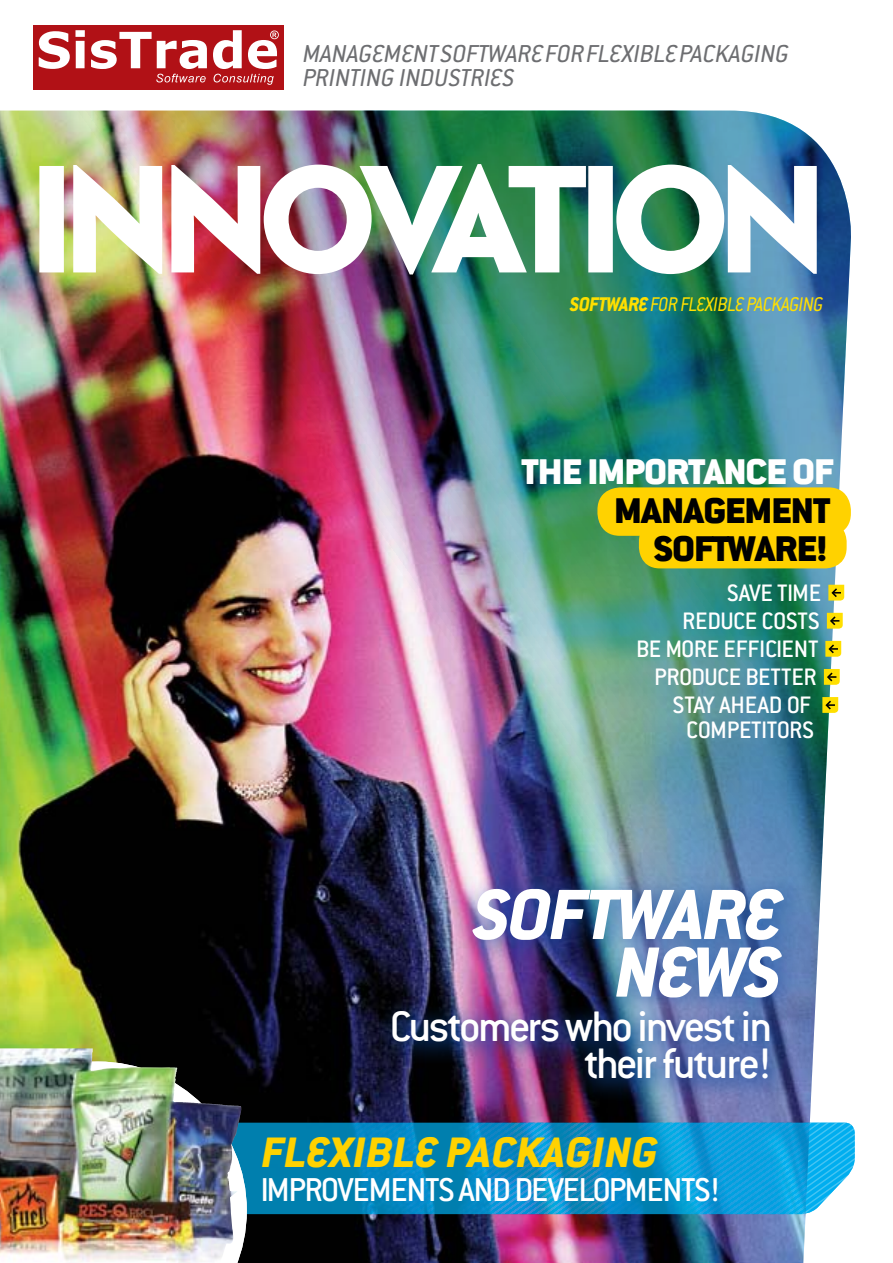
<style>
.page{position:relative;width:893px;height:1263px;background:#fff}
.page>*{position:absolute;margin:0;border:0;box-sizing:border-box;transform-origin:0 0}
.t1{font:700 136.5px "Penumbra Sans Std";letter-spacing:-.08em;color:#fff}
.t2{font:italic 800 78px/57.6px "Conduit ITC Std";letter-spacing:-.025em;color:#fff;text-align:right}
.t3{font:500 46.8px/37.3px "Conduit ITC Std";color:#fff;text-align:right}
.t4{font:italic 800 46.8px "Conduit ITC Std";letter-spacing:.01em;color:#ffd200}
.t5{font:900 39.15px/38.7px "Conduit ITC Std";letter-spacing:-.01em;color:#000;text-align:right}
.t6{font:900 39.15px "Conduit ITC Std";letter-spacing:-.01em;color:#fff}
.t7{font:500 36.3px "Conduit ITC Std";letter-spacing:-.04em;color:#fff}
.t8{font:italic 26.85px/24.2px "Conduit ITC Std";color:#6d6e71}
.t9{font:500 26.1px "Conduit ITC Std";letter-spacing:-.015em;color:#fff}
.t10{font:italic 21.75px "Conduit ITC Std";letter-spacing:-.02em;color:#ffdf00;scale:.9 1}
.t11{font:italic 800 21.75px "Conduit ITC Std";color:#ffdf00;scale:.9 1}
</style>
<div class="page">
<img style="left:0;top:111px;width:851px;height:1152px">
<svg style="left:247px;top:1123px;width:608px;height:91px;background:#0d90c7"></svg>
<div style="left:374px;top:871px;width:435px;height:234px;background:#0d4ba0;opacity:.5"></div>
<div style="left:639px;top:521px;width:208px;height:47px;background:#ffd200;border-radius:21px"></div>
<div style="left:597px;top:487px;width:254px;height:49px;background:#ffd200;border-radius:23px"></div>
<svg style="left:828px;top:585px;width:16px;height:15px"></svg>
<svg style="left:827px;top:613px;width:16px;height:16px"></svg>
<svg style="left:825px;top:641px;width:16px;height:16px"></svg>
<svg style="left:824px;top:669px;width:16px;height:16px"></svg>
<svg style="left:822px;top:697px;width:16px;height:16px"></svg>
<svg style="left:241px;top:1061px;width:6px;height:202px"></svg>
<img style="left:0;top:1048px;width:241px;height:215px">
<div style="left:33px;top:25px;width:251px;height:65px;background:#b11116"></div>
<svg style="left:39px;top:30px;width:46px;height:39px"></svg>
<svg style="left:91px;top:32px;width:116px;height:50px"></svg>
<svg style="left:213px;top:30px;width:66px;height:55px"></svg>
<p class="t8" style="left:303px;top:40px;width:487px">MANAGEMENT SOFTWARE FOR FLEXIBLE PACKAGING<br>PRINTING INDUSTRIES</p>
<h1 class="t1" style="left:30px;top:133px;width:627px">INNOVATion</h1>
<p class="t11" style="left:570px;top:291px;width:44px">SOFTWARE</p>
<p class="t10" style="left:651px;top:291px;width:193px">FOR FLEXIBLE PACKAGING</p>
<h3 class="t6" style="left:521px;top:450px;width:314px">THE IMPORTANCE OF</h3>
<h3 class="t5" style="left:614px;top:491px;width:214px">MANAGEMENT<br>SOFTWARE!</h3>
<p class="t9" style="left:727px;top:577px;width:96px">SAVE TIME</p>
<p class="t9" style="left:682px;top:605px;width:139px">REDUCE COSTS</p>
<p class="t9" style="left:636px;top:633px;width:184px">BE MORE EFFICIENT</p>
<p class="t9" style="left:654px;top:661px;width:164px">PRODUCE BETTER</p>
<p class="t9" style="left:673px;top:689px;width:140px">STAY AHEAD OF</p>
<p class="t9" style="left:686px;top:714px;width:129px">COMPETITORS</p>
<h2 class="t2" style="left:473px;top:884px;width:309px">SOFTWARE<br>NEWS</h2>
<h3 class="t3" style="left:390px;top:1006px;width:384px">CUSTOMERS WHO INVEST IN<br>THEIR FUTURE!</h3>
<h3 class="t4" style="left:261px;top:1124px;width:398px">FLEXIBLE PACKAGING</h3>
<h3 class="t7" style="left:260px;top:1167px;width:462px">IMPROVEMENTS AND DEVELOPMENTS!</h3>
</div>
